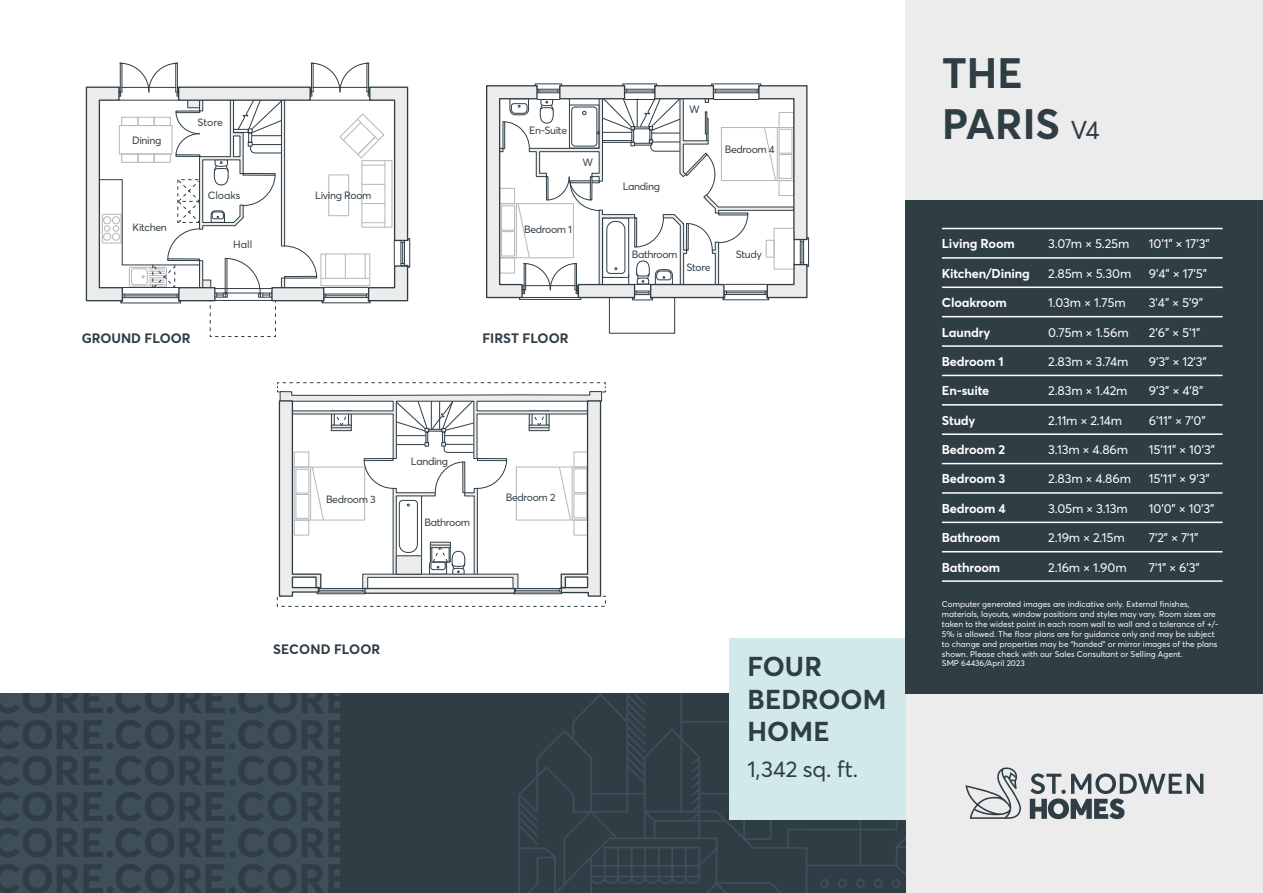
<style>
.page{position:relative;width:1263px;height:893px;background:#fff}
.page>*{position:absolute;margin:0;border:0;box-sizing:border-box;transform-origin:0 0}
.t1{font:700 42px/51px "Averta Std";color:#2f3d45}
.t2{font:700 27px/32.4px "Averta Std";letter-spacing:.005em;color:#2f3d45}
.t3{font:22.5px "Averta Std";letter-spacing:-.005em;color:#2f3d45}
.t4{font:700 13.5px "Averta Std";color:#2f3d45}
.t5{font:12.75px "Averta Std";letter-spacing:-.01em;color:#fff}
.t6{font:700 12.75px "Averta Std";letter-spacing:-.01em;color:#fff}
.t7{font:10.5px "Averta Std";letter-spacing:-.035em;color:#2f3d45}
.t8{font:8.25px/9.9px "Averta Std";color:#fff}
.s1{font-weight:400;font-size:25.5px}
</style>
<div class="page">
<svg style="left:85px;top:63px;width:325px;height:274px"></svg>
<svg style="left:277px;top:382px;width:329px;height:225px"></svg>
<div style="left:365px;top:588px;width:149px;height:5px;background:#ececec"></div>
<div style="left:364px;top:588px;width:151px;height:6px;border:1px solid #2f3d45"></div>
<div style="left:899px;top:694px;width:364px;height:199px;background:#ececec"></div>
<div style="left:0;top:694px;width:906px;height:199px;background:#2f3d45"></div>
<svg style="left:518px;top:694px;width:388px;height:199px"></svg>
<div style="left:729px;top:638px;width:177px;height:181px;background:#d1eae9"></div>
<div style="left:0;top:694px;width:340px;height:199px;background:#3f4f57"></div>
<svg style="left:965px;top:767px;width:56px;height:52px"></svg>
<svg style="left:1030px;top:773px;width:173px;height:46px"></svg>
<div style="left:906px;top:0;width:357px;height:200px;background:#ececec"></div>
<div style="left:906px;top:200px;width:357px;height:494px;background:#2f3d45"></div>
<hr style="left:942px;top:228px;width:280px;height:1px;background:#fff">
<hr style="left:942px;top:257px;width:280px;height:2px;background:#fff">
<hr style="left:942px;top:287px;width:280px;height:1px;background:#fff">
<hr style="left:942px;top:316px;width:280px;height:1px;background:#fff">
<hr style="left:942px;top:345px;width:280px;height:2px;background:#fff">
<hr style="left:942px;top:375px;width:280px;height:1px;background:#fff">
<hr style="left:942px;top:404px;width:280px;height:2px;background:#fff">
<hr style="left:942px;top:433px;width:280px;height:2px;background:#fff">
<hr style="left:942px;top:463px;width:280px;height:1px;background:#fff">
<hr style="left:942px;top:492px;width:280px;height:2px;background:#fff">
<hr style="left:942px;top:522px;width:280px;height:1px;background:#fff">
<hr style="left:942px;top:551px;width:280px;height:1px;background:#fff">
<hr style="left:942px;top:580px;width:280px;height:2px;background:#fff">
<svg style="left:486px;top:83px;width:323px;height:251px"></svg>
<p class="t7" style="left:132px;top:133px;width:31px">Dining</p>
<p class="t7" style="left:133px;top:220px;width:36px">Kitchen</p>
<p class="t7" style="left:197px;top:115px;width:27px">Store</p>
<p class="t7" style="left:208px;top:188px;width:34px">Cloaks</p>
<p class="t7" style="left:233px;top:237px;width:20px">Hall</p>
<p class="t7" style="left:315px;top:188px;width:58px">Living Room</p>
<p class="t7" style="left:529px;top:123px;width:39px">En-Suite</p>
<p class="t7" style="left:524px;top:222px;width:50px">Bedroom 1</p>
<h3 class="t4" style="left:82px;top:329px;width:110px">GROUND FLOOR</h3>
<h3 class="t4" style="left:482px;top:329px;width:88px">FIRST FLOOR</h3>
<p class="t7" style="left:411px;top:454px;width:39px">Landing</p>
<p class="t7" style="left:326px;top:492px;width:51px">Bedroom 3</p>
<p class="t7" style="left:506px;top:490px;width:51px">Bedroom 2</p>
<p class="t7" style="left:425px;top:515px;width:47px">Bathroom</p>
<h3 class="t4" style="left:273px;top:639px;width:108px">SECOND FLOOR</h3>
<p class="t7" style="left:623px;top:179px;width:39px">Landing</p>
<p class="t7" style="left:725px;top:142px;width:52px">Bedroom 4</p>
<p class="t7" style="left:632px;top:247px;width:47px">Bathroom</p>
<p class="t7" style="left:686px;top:260px;width:26px">Store</p>
<p class="t7" style="left:736px;top:247px;width:28px">Study</p>
<h2 class="t2" style="left:747px;top:649px;width:140px">FOUR<br>BEDROOM<br>HOME</h2>
<h3 class="t3" style="left:747px;top:753px;width:112px">1,342 sq. ft.</h3>
<h1 class="t1" style="left:942px;top:46px;width:159px">THE<br>PARIS <span class="s1">V4</span></h1>
<h3 class="t6" style="left:942px;top:235px;width:74px">Living Room</h3>
<h3 class="t5" style="left:1048px;top:235px;width:83px">3.07m × 5.25m</h3>
<h3 class="t5" style="left:1149px;top:235px;width:62px">10’1” × 17’3”</h3>
<h3 class="t6" style="left:942px;top:264px;width:89px">Kitchen/Dining</h3>
<h3 class="t5" style="left:1048px;top:264px;width:85px">2.85m × 5.30m</h3>
<h3 class="t5" style="left:1149px;top:264px;width:60px">9’4” × 17’5”</h3>
<h3 class="t6" style="left:942px;top:294px;width:66px">Cloakroom</h3>
<h3 class="t5" style="left:1048px;top:294px;width:79px">1.03m × 1.75m</h3>
<h3 class="t5" style="left:1149px;top:294px;width:56px">3’4” × 5’9”</h3>
<h3 class="t6" style="left:942px;top:323px;width:50px">Laundry</h3>
<h3 class="t5" style="left:1048px;top:323px;width:82px">0.75m × 1.56m</h3>
<h3 class="t5" style="left:1149px;top:323px;width:53px">2’6” × 5’1”</h3>
<h3 class="t6" style="left:942px;top:352px;width:63px">Bedroom 1</h3>
<h3 class="t5" style="left:1048px;top:353px;width:82px">2.83m × 3.74m</h3>
<h3 class="t5" style="left:1149px;top:353px;width:59px">9’3” × 12’3”</h3>
<h3 class="t6" style="left:942px;top:382px;width:49px">En-suite</h3>
<h3 class="t5" style="left:1048px;top:382px;width:81px">2.83m × 1.42m</h3>
<h3 class="t5" style="left:1149px;top:382px;width:56px">9’3” × 4’8”</h3>
<h3 class="t6" style="left:942px;top:411px;width:35px">Study</h3>
<h3 class="t5" style="left:1048px;top:411px;width:76px">2.11m × 2.14m</h3>
<h3 class="t5" style="left:1149px;top:411px;width:58px">6’11” × 7’0”</h3>
<h3 class="t6" style="left:942px;top:441px;width:65px">Bedroom 2</h3>
<h3 class="t5" style="left:1048px;top:441px;width:81px">3.13m × 4.86m</h3>
<h3 class="t5" style="left:1149px;top:441px;width:68px">15’11” × 10’3”</h3>
<h3 class="t6" style="left:942px;top:470px;width:65px">Bedroom 3</h3>
<h3 class="t5" style="left:1048px;top:470px;width:84px">2.83m × 4.86m</h3>
<h3 class="t5" style="left:1149px;top:470px;width:62px">15’11” × 9’3”</h3>
<h3 class="t6" style="left:942px;top:499px;width:65px">Bedroom 4</h3>
<h3 class="t5" style="left:1048px;top:499px;width:81px">3.05m × 3.13m</h3>
<h3 class="t5" style="left:1149px;top:499px;width:67px">10’0” × 10’3”</h3>
<h3 class="t6" style="left:942px;top:529px;width:60px">Bathroom</h3>
<h3 class="t5" style="left:1048px;top:529px;width:78px">2.19m × 2.15m</h3>
<h3 class="t5" style="left:1149px;top:529px;width:51px">7’2” × 7’1”</h3>
<h3 class="t6" style="left:942px;top:558px;width:60px">Bathroom</h3>
<h3 class="t5" style="left:1048px;top:558px;width:80px">2.16m × 1.90m</h3>
<h3 class="t5" style="left:1149px;top:558px;width:52px">7’1” × 6’3”</h3>
<p class="t8" style="left:942px;top:599px;width:278px">Computer generated images are indicative only. External finishes, materials, layouts, window positions and styles may vary. Room sizes are taken to the widest point in each room wall to wall and a tolerance of +/- 5% is allowed. The floor plans are for guidance only and may be subject to change and properties may be “handed” or mirror images of the plans shown. Please check with our Sales Consultant or Selling Agent.<br>SMP 64436/April 2023</p>
</div>
